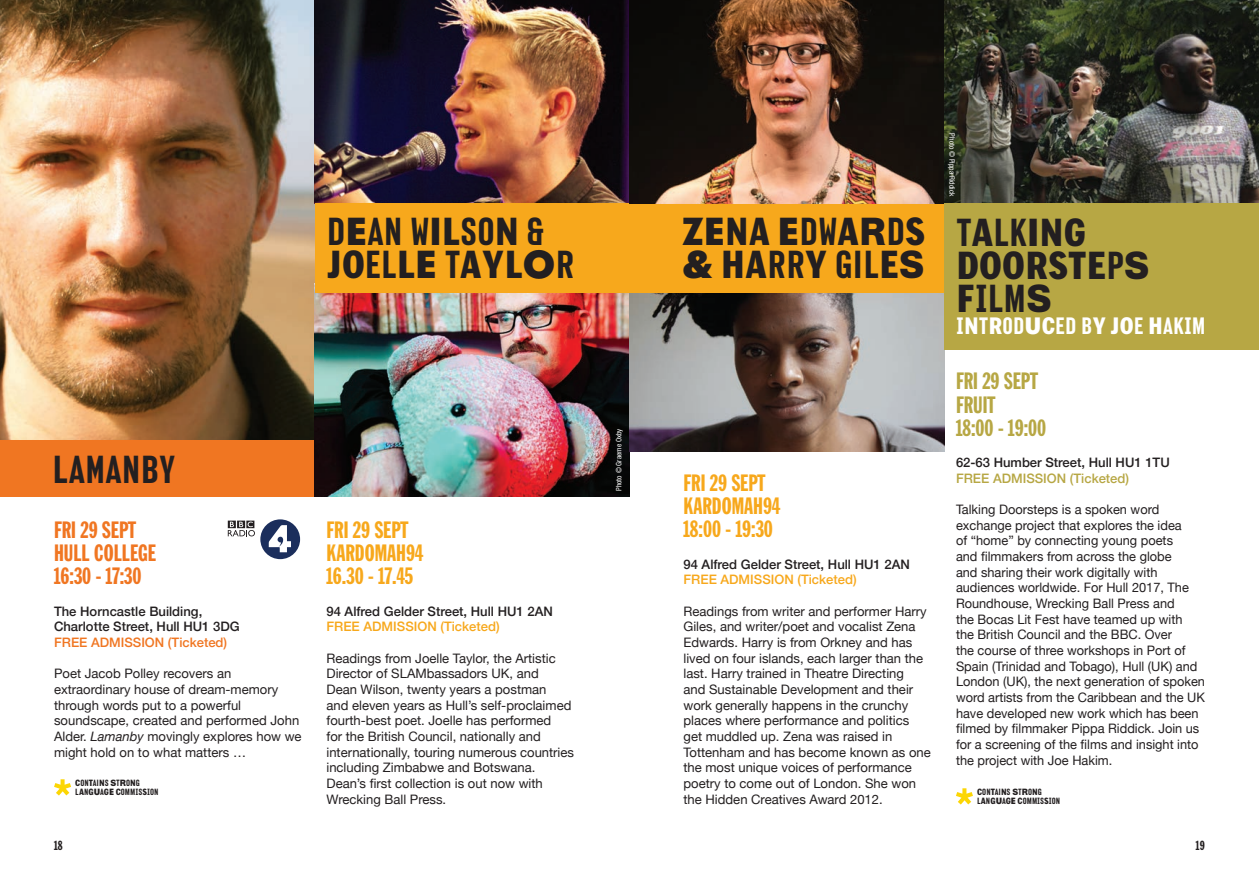
<style>
.page{position:relative;width:1259px;height:893px;background:#fff}
.page>*{position:absolute;margin:0;border:0;box-sizing:border-box;transform-origin:0 0}
.t1{font:42px/33px "Local Gothic";color:#231f20}
.t2{font:25.5px "Local Gothic";color:#fff}
.t3{font:23.25px/23.2px "Franklin Gothic Std Extra Cond";color:#f7a81c}
.t4{font:23.25px/23.2px "Franklin Gothic Std Extra Cond";color:#f07622}
.t5{font:23.25px/23.2px "Franklin Gothic Std Extra Cond";color:#b7a744}
.t6{font:13.05px/15.6px "Helvetica Neue";color:#231f20}
.t7{font:500 13.05px/15.6px "Helvetica Neue";color:#231f20}
.t8{font:500 13.05px "Helvetica Neue";color:#f7a81c}
.t9{font:500 13.05px "Helvetica Neue";color:#f07622}
.t10{font:500 13.05px "Helvetica Neue";color:#b7a744}
.t11{font:13.05px "Franklin Gothic Std Extra Cond";color:#231f20}
.t12{font:9.75px/9.8px "Local Gothic";color:#231f20}
.t13{font:condensed 7.5px "Helvetica Neue LT Pro";color:#fff}
.s1{font-style:italic}
</style>
<div class="page">
<img style="left:0;top:0;width:315px;height:441px">
<div style="left:0;top:441px;width:315px;height:56px;background:#f07622"></div>
<img style="left:315px;top:0;width:944px;height:204px">
<img style="left:315px;top:293px;width:314px;height:204px">
<svg style="left:54px;top:779px;width:17px;height:16px"></svg>
<div style="left:315px;top:204px;width:314px;height:89px;background:#f7a81c"></div>
<img style="left:629px;top:293px;width:315px;height:158px">
<div style="left:629px;top:204px;width:315px;height:89px;background:#f7a81c"></div>
<svg style="left:228px;top:519px;width:72px;height:40px"></svg>
<svg style="left:956px;top:788px;width:17px;height:16px"></svg>
<div style="left:944px;top:204px;width:315px;height:146px;background:#b7a744"></div>
<h1 class="t1" style="left:52px;top:452px;width:124px">LAMANBY</h1>
<h3 class="t4" style="left:54px;top:519px;width:103px">FRI 29 SEPT<br>HULL COLLEGE<br>16:30 - 17:30</h3>
<p class="t7" style="left:54px;top:602px;width:187px">The Horncastle Building,<br>Charlotte Street, Hull HU1 3DG</p>
<p class="t9" style="left:54px;top:632px;width:175px">FREE ADMISSION (Ticketed)</p>
<p class="t6" style="left:54px;top:666px;width:249px">Poet Jacob Polley recovers an extraordinary house of dream-memory through words put to a powerful soundscape, created and performed John Alder. <span class="s1">Lamanby</span> movingly explores how we might hold on to what matters …</p>
<p class="t12" style="left:75px;top:778px;width:66px">CONTAI NS STRONG<br>LANG</p>
<p class="t12" style="left:94px;top:787px;width:61px">UAGE COMMISSION</p>
<h1 class="t1" style="left:327px;top:215px;width:249px">DEAN WILSON &amp;<br>JOELLE TAYLOR</h1>
<h1 class="t1" style="left:682px;top:215px;width:245px">ZENA EDWARDS &amp; HARRY GILES</h1>
<h3 class="t3" style="left:326px;top:519px;width:98px">FRI 29 SEPT<br>KARDOMAH94<br>16.30 - 17.45</h3>
<p class="t7" style="left:326px;top:602px;width:228px">94 Alfred Gelder Street, Hull HU1 2AN</p>
<p class="t8" style="left:326px;top:616px;width:175px">FREE ADMISSION (Ticketed)</p>
<p class="t6" style="left:326px;top:651px;width:249px">Readings from Joelle Taylor, the Artistic Director of SLAMbassadors UK, and<br>Dean Wilson, twenty years a postman<br>and eleven years as Hull’s self-proclaimed fourth-best poet. Joelle has performed<br>for the British Council, nationally and internationally, touring numerous countries including Zimbabwe and Botswana.<br>Dean’s first collection is out now with Wrecking Ball Press.</p>
<p class="t13" style="left:614px;top:491px;width:64px;rotate:-90deg">Photo © Graeme Oxby</p>
<h3 class="t3" style="left:683px;top:472px;width:98px">FRI 29 SEPT<br>KARDOMAH94<br>18:00 - 19:30</h3>
<p class="t7" style="left:683px;top:555px;width:228px">94 Alfred Gelder Street, Hull HU1 2AN</p>
<p class="t8" style="left:683px;top:569px;width:175px">FREE ADMISSION (Ticketed)</p>
<p class="t6" style="left:683px;top:604px;width:249px">Readings from writer and performer Harry Giles, and writer/poet and vocalist Zena Edwards. Harry is from Orkney and has lived on four islands, each larger than the last. Harry trained in Theatre Directing<br>and Sustainable Development and their work generally happens in the crunchy places where performance and politics get muddled up. Zena was raised in Tottenham and has become known as one the most unique voices of performance poetry to come out of London. She won the Hidden Creatives Award 2012.</p>
<p class="t13" style="left:956px;top:133px;width:64px;rotate:90deg">Photo © Pippa Riddick</p>
<h1 class="t1" style="left:956px;top:216px;width:195px">TALKING<br>DOORSTEPS<br>FILMS</h1>
<h2 class="t2" style="left:956px;top:311px;width:13px">INTR</h2>
<h2 class="t2" style="left:1002px;top:311px;width:182px">ODUCED BY JOE HAKIM</h2>
<h3 class="t5" style="left:956px;top:370px;width:92px">FRI 29 SEPT<br>FRUIT<br>18:00 - 19:00</h3>
<p class="t7" style="left:956px;top:454px;width:215px">62-63 Humber Street, Hull HU1 1TU</p>
<p class="t10" style="left:956px;top:468px;width:175px">FREE ADMISSION (Ticketed)</p>
<p class="t6" style="left:956px;top:502px;width:250px">Talking Doorsteps is a spoken word exchange project that explores the idea<br>of “home” by connecting young poets<br>and filmmakers from across the globe<br>and sharing their work digitally with audiences worldwide. For Hull 2017, The Roundhouse, Wrecking Ball Press and<br>the Bocas Lit Fest have teamed up with<br>the British Council and the BBC. Over<br>the course of three workshops in Port of Spain (Trinidad and Tobago), Hull (UK) and London (UK), the next generation of spoken word artists from the Caribbean and the UK have developed new work which has been filmed by filmmaker Pippa Riddick. Join us for a screening of the films and insight into the project with Joe Hakim.</p>
<p class="t12" style="left:977px;top:787px;width:66px">CONTAI NS STRONG<br>LANG</p>
<p class="t12" style="left:995px;top:796px;width:61px">UAGE COMMISSION</p>
<p class="t11" style="left:54px;top:838px;width:10px">18</p>
<p class="t11" style="left:1196px;top:838px;width:11px">19</p>
</div>
